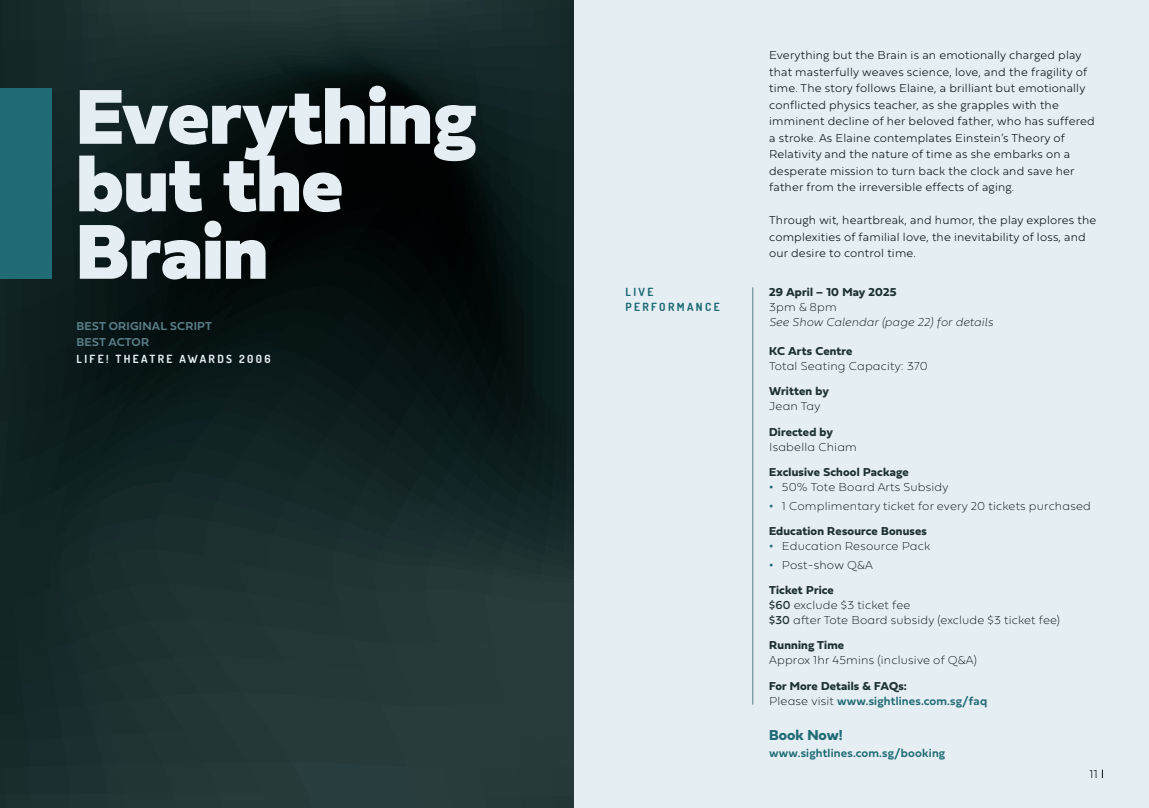
<style>
.page{position:relative;width:1149px;height:808px;background:#fff}
.page>*{position:absolute;margin:0;border:0;box-sizing:border-box;transform-origin:0 0}
.t1{font:81px/67.5px "Fieldwork Hum Black";color:#e5eef2}
.t2{font:700 15px "Fieldwork Hum";color:#1f6b76}
.t3{font:100 12px/16.5px "Fieldwork Hum";letter-spacing:.015em;color:#061414}
.t4{font:12px/15px "Fieldwork Geo Hair";letter-spacing:.015em;color:#061414}
.t5{font:700 12px "Fieldwork Hum";letter-spacing:.015em;color:#1e3131}
.t6{font:700 12px "Fieldwork Hum Demi";letter-spacing:.015em;color:#1f6b76}
.t7{font:12px "Fieldwork Italic Hair";letter-spacing:.015em;color:#061414}
.t8{font:700 12px/16.5px "Fieldwork Hum Demi";letter-spacing:.015em;color:#5a7e86}
.t9{font:700 11.25px "Dosis";letter-spacing:.21em;color:#e5eef2}
.t10{font:700 11.25px/15px "Dosis";letter-spacing:.21em;color:#1f6b76}
.s1{font-family:"Fieldwork Hum Demi";font-weight:700;color:#1f6b76}
.s2{font-family:"Fieldwork Hum";color:#1e3131}
.s3{font-family:"Fieldwork Geo Hair";font-weight:400;color:#061414}
</style>
<div class="page">
<svg style="left:0;top:0;width:574px;height:808px;background:#142324"></svg>
<div style="left:574px;top:0;width:574px;height:808px;background:#e5eef2"></div>
<div style="left:0;top:88px;width:51px;height:191px;background:#1f6b76"></div>
<hr style="left:752px;top:287px;width:1px;height:418px;background:#5a7e86">
<h1 class="t1" style="left:77px;top:75px;width:401px">Everything but the<br>Brain</h1>
<p class="t8" style="left:77px;top:317px;width:137px">BEST ORIGINAL SCRIPT<br>BEST ACTOR</p>
<p class="t9" style="left:77px;top:352px;width:195px">LIFE! THEATRE AWARDS 2006</p>
<p class="t3" style="left:769px;top:46px;width:327px">Everything but the Brain is an emotionally charged play that masterfully weaves science, love, and the fragility of time. The story follows Elaine, a brilliant but emotionally conflicted physics teacher, as she grapples with the imminent decline of her beloved father, who has suffered a stroke. As Elaine contemplates Einstein’s Theory of Relativity and the nature of time as she embarks on a desperate mission to turn back the clock and save her father from the irreversible effects of aging.</p>
<p class="t3" style="left:769px;top:211px;width:328px">Through wit, heartbreak, and humor, the play explores the complexities of familial love, the inevitability of loss, and our desire to control time.</p>
<p class="t10" style="left:625px;top:284px;width:96px">LIVE<br>PERFORMANCE</p>
<p class="t5" style="left:769px;top:282px;width:129px">29 April – 10 May 2025</p>
<p class="t4" style="left:769px;top:298px;width:69px">3pm &amp; 8pm</p>
<p class="t7" style="left:769px;top:312px;width:225px">See Show Calendar (page 22) for details</p>
<p class="t5" style="left:769px;top:342px;width:85px">KC Arts Centre</p>
<p class="t4" style="left:769px;top:358px;width:160px">Total Seating Capacity: 370</p>
<p class="t5" style="left:769px;top:382px;width:61px">Written by</p>
<p class="t4" style="left:769px;top:398px;width:53px">Jean Tay</p>
<p class="t5" style="left:769px;top:422px;width:66px">Directed by</p>
<p class="t4" style="left:769px;top:438px;width:89px">Isabella Chiam</p>
<p class="t5" style="left:769px;top:462px;width:141px">Exclusive School Package</p>
<p class="t4" style="left:769px;top:479px;width:181px"><span class="s1">•</span> 50% Tote Board Arts Subsidy</p>
<p class="t4" style="left:769px;top:498px;width:323px"><span class="s1">•</span> 1 Complimentary ticket for every 20 tickets purchased</p>
<p class="t5" style="left:769px;top:521px;width:159px">Education Resource Bonuses</p>
<p class="t4" style="left:769px;top:538px;width:162px"><span class="s1">•</span> Education Resource Pack</p>
<p class="t4" style="left:769px;top:557px;width:105px"><span class="s1">•</span> Post-show Q&amp;A</p>
<p class="t5" style="left:769px;top:581px;width:66px">Ticket Price</p>
<p class="t4" style="left:769px;top:597px;width:292px"><span class="s2">$60</span> exclude $3 ticket fee<br><span class="s2">$30</span> after Tote Board subsidy (exclude $3 ticket fee)</p>
<p class="t5" style="left:769px;top:636px;width:76px">Running Time</p>
<p class="t4" style="left:769px;top:652px;width:209px">Approx 1hr 45mins (inclusive of Q&amp;A)</p>
<p class="t5" style="left:769px;top:676px;width:139px">For More Details &amp; FAQs:</p>
<p class="t6" style="left:769px;top:691px;width:219px"><span class="s3">Please visit</span> www.sightlines.com.sg/faq</p>
<p class="t2" style="left:769px;top:724px;width:75px">Book Now!</p>
<p class="t6" style="left:769px;top:743px;width:177px">www.sightlines.com.sg/booking</p>
<p class="t3" style="left:1089px;top:765px;width:10px">11</p>
</div>
